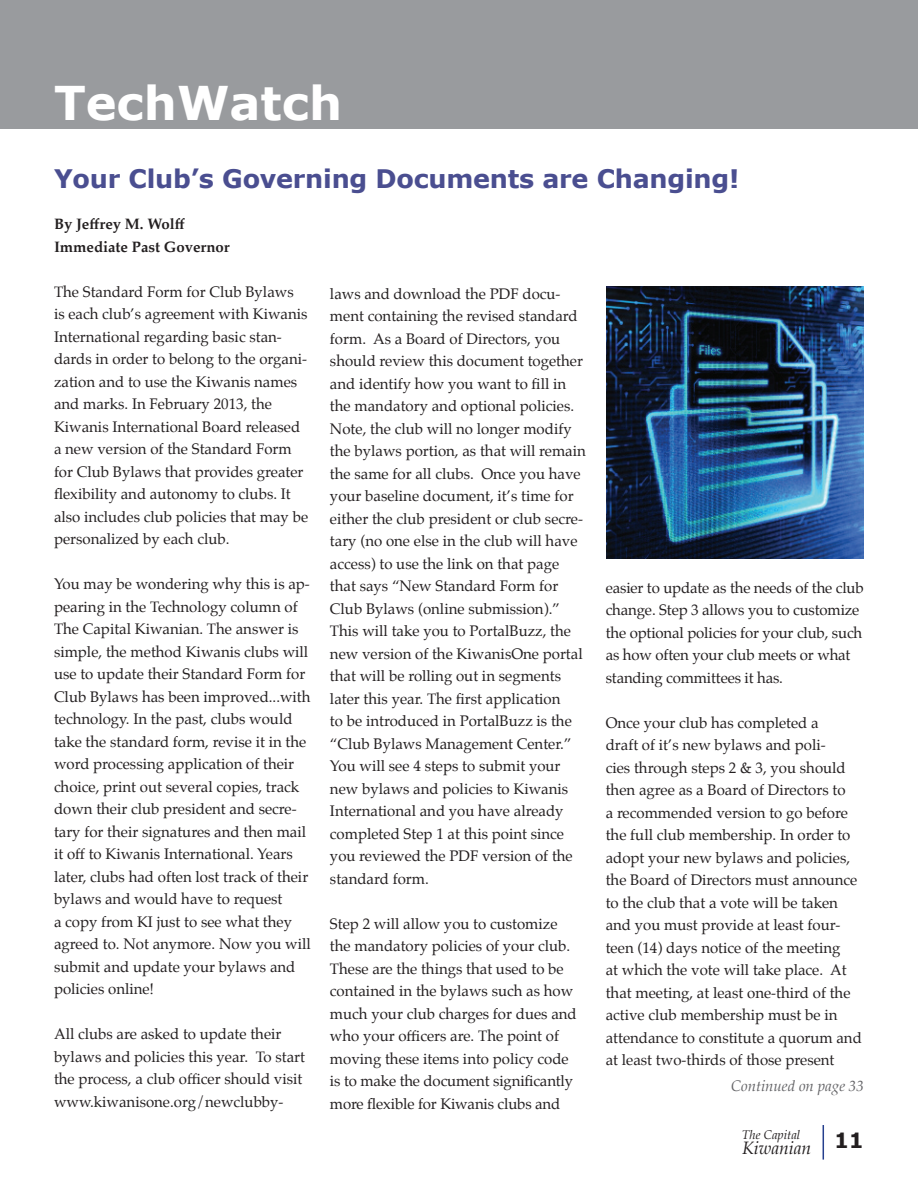
<style>
.page{position:relative;width:918px;height:1188px;background:#fff}
.page>*{position:absolute;margin:0;border:0;box-sizing:border-box;transform-origin:0 0}
.t1{font:700 46.5px "Verdana";color:#fff}
.t2{font:700 25.5px "Verdana";letter-spacing:-.01em;color:#4a4e90}
.t3{font:700 21px "Verdana";color:#231f20}
.t4{font:italic 17.55px "Palatino";color:#231f20}
.t5{font:15px/22.5px "Palatino";color:#231f20}
.t6{font:700 15px/22.5px "Palatino";color:#231f20}
.t7{font:italic 15px "Palatino";color:#636366}
.t8{font:italic 12.45px "Palatino";color:#231f20}
</style>
<div class="page">
<hr style="left:823px;top:1125px;width:1px;height:35px;background:#253f8e">
<div style="left:0;top:0;width:918px;height:129px;background:#999b9e"></div>
<img style="left:606px;top:286px;width:258px;height:272px">
<h1 class="t1" style="left:54px;top:70px;width:290px">TechWatch</h1>
<h2 class="t2" style="left:54px;top:161px;width:687px">Your Club’s Governing Documents are Changing!</h2>
<p class="t6" style="left:54px;top:212px;width:177px">By Jeffrey M. Wolff<br>Immediate Past Governor</p>
<p class="t5" style="left:54px;top:280px;width:256px">The Standard Form for Club Bylaws<br>is each club’s agreement with Kiwanis International regarding basic stan&shy;dards in order to belong to the organi&shy;zation and to use the Kiwanis names and marks. In February 2013, the Kiwanis International Board released a new version of the Standard Form for Club Bylaws that provides greater flexibility and autonomy to clubs. It also includes club policies that may be personalized by each club.</p>
<p class="t5" style="left:54px;top:573px;width:258px">You may be wondering why this is ap&shy;pearing in the Technology column of The Capital Kiwanian. The answer is simple, the method Kiwanis clubs will use to update their Standard Form for Club Bylaws has been improved...with technology. In the past, clubs would take the standard form, revise it in the word processing application of their choice, print out several copies, track down their club president and secre&shy;tary for their signatures and then mail it off to Kiwanis International. Years later, clubs had often lost track of their bylaws and would have to request<br>a copy from KI just to see what they agreed to. Not anymore. Now you will submit and update your bylaws and policies online!</p>
<p class="t5" style="left:54px;top:1023px;width:253px">All clubs are asked to update their bylaws and policies this year. To start the process, a club officer should visit www.kiwanisone.org/newclubby-</p>
<p class="t5" style="left:330px;top:282px;width:257px">laws and download the PDF docu&shy;ment containing the revised standard form. As a Board of Directors, you should review this document together and identify how you want to fill in the mandatory and optional policies.<br>Note, the club will no longer modify the bylaws portion, as that will remain the same for all clubs. Once you have your baseline document, it’s time for either the club president or club secre&shy;tary (no one else in the club will have access) to use the link on that page that says “New Standard Form for Club Bylaws (online submission).” This will take you to PortalBuzz, the new version of the KiwanisOne portal that will be rolling out in segments later this year. The first application<br>to be introduced in PortalBuzz is the “Club Bylaws Management Center.” You will see 4 steps to submit your new bylaws and policies to Kiwanis International and you have already completed Step 1 at this point since you reviewed the PDF version of the standard form.</p>
<p class="t5" style="left:330px;top:912px;width:248px">Step 2 will allow you to customize the mandatory policies of your club.<br>These are the things that used to be contained in the bylaws such as how much your club charges for dues and who your officers are. The point of moving these items into policy code is to make the document significantly more flexible for Kiwanis clubs and</p>
<p class="t5" style="left:606px;top:576px;width:260px">easier to update as the needs of the club change. Step 3 allows you to customize the optional policies for your club, such as how often your club meets or what standing committees it has.</p>
<p class="t5" style="left:606px;top:711px;width:258px">Once your club has completed a<br>draft of it’s new bylaws and poli-<br>cies through steps 2 &amp; 3, you should then agree as a Board of Directors to<br>a recommended version to go before the full club membership. In order to adopt your new bylaws and policies, the Board of Directors must announce to the club that a vote will be taken and you must provide at least four&shy;teen (14) days notice of the meeting<br>at which the vote will take place. At that meeting, at least one-third of the active club membership must be in attendance to constitute a quorum and at least two-thirds of those present</p>
<p class="t7" style="left:731px;top:1074px;width:134px">Continued on page 33</p>
<p class="t8" style="left:742px;top:1124px;width:60px">The Capital</p>
<p class="t4" style="left:742px;top:1133px;width:71px">Kiwanian</p>
<h3 class="t3" style="left:834px;top:1125px;width:31px">11</h3>
</div>
